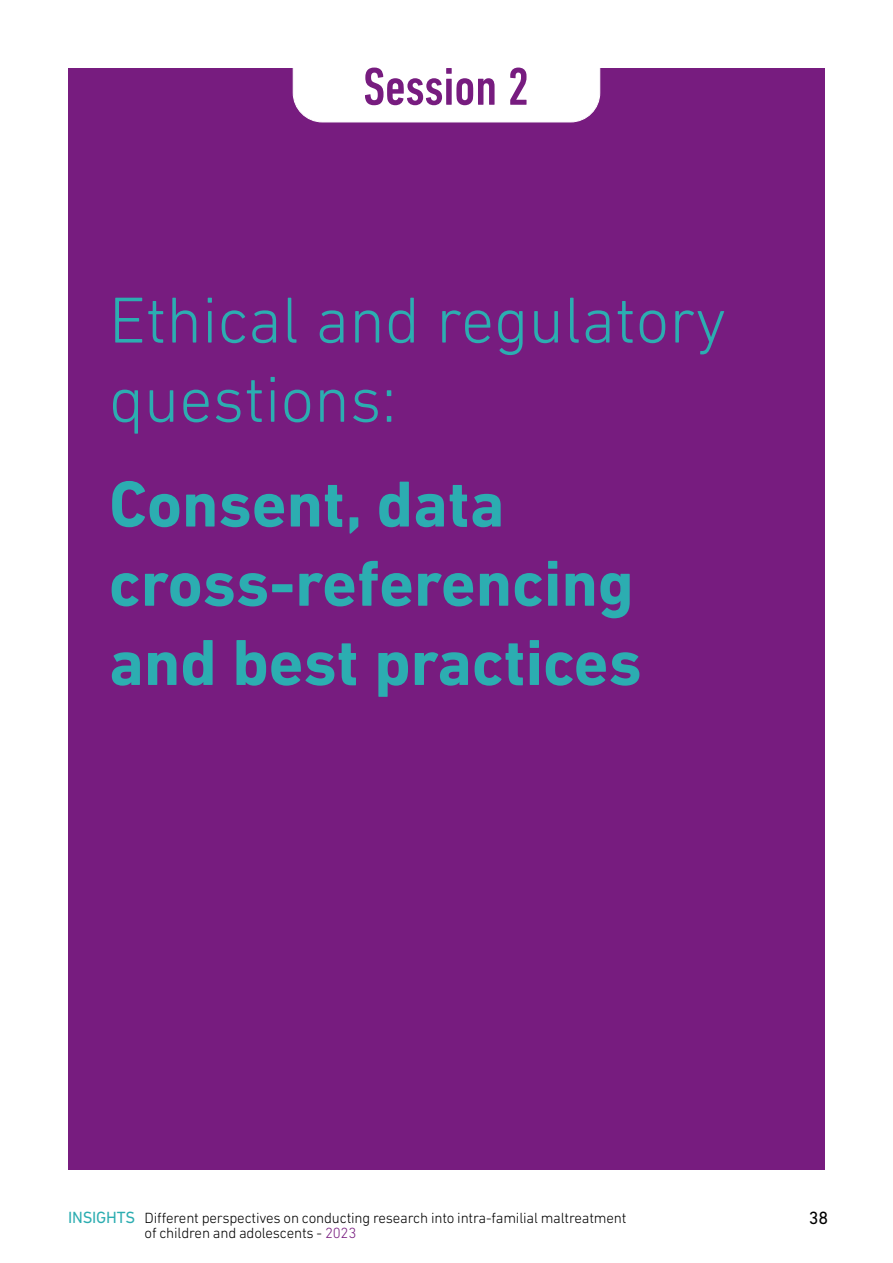
<style>
.page{position:relative;width:893px;height:1263px;background:#fff}
.page>*{position:absolute;margin:0;border:0;box-sizing:border-box;transform-origin:0 0}
.t1{font:700 66px/79.2px "DIN Next LT Pro";color:#2cadb1}
.t2{font:300 66px/79.2px "DIN Next LT Pro";color:#2cadb1}
.t3{font:500 condensed 54px "DIN Next LT Pro";color:#771c7f}
.t4{font:18px "DIN Next LT Pro";color:#000}
.t5{font:300 15px "DIN Next LT Pro";letter-spacing:-.01em;color:#000}
.s1{font-weight:400;font-size:16.5px;color:#2cadb1}
.s2{color:#771c7f}
</style>
<div class="page">
<div style="left:68px;top:68px;width:757px;height:1101px;background:#771c7f"></div>
<div style="left:293px;top:68px;width:307px;height:54px;background:#fff"></div>
<h2 class="t3" style="left:363px;top:56px;width:167px">Session 2</h2>
<h1 class="t2" style="left:109px;top:280px;width:619px">Ethical and regulatory questions:</h1>
<h1 class="t1" style="left:109px;top:464px;width:534px">Consent, data cross-referencing and best practices</h1>
<p class="t5" style="left:68px;top:1209px;width:560px"><span class="s1">INSIGHTS</span> Different perspectives on conducting research into intra-familial maltreatment</p>
<p class="t4" style="left:809px;top:1208px;width:21px">38</p>
<p class="t5" style="left:145px;top:1224px;width:213px">of children and adolescents - <span class="s2">2023</span></p>
</div>
